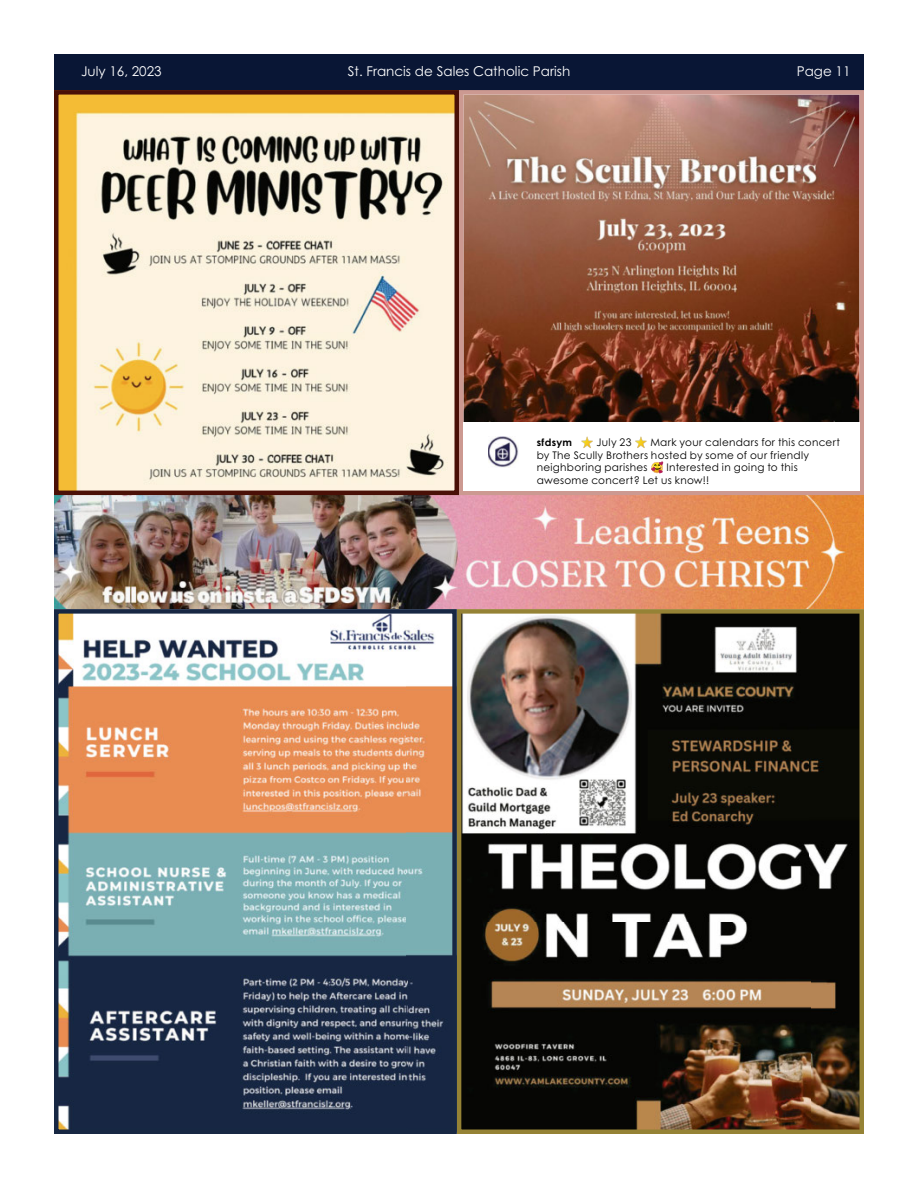
<style>
.page{position:relative;width:918px;height:1188px;background:#fff}
.page>*{position:absolute;margin:0;border:0;box-sizing:border-box;transform-origin:0 0}
.t1{font:13.5px "Century Gothic";color:#fff}
.t2{font:10.5px/12.6px "Century Gothic";letter-spacing:.025em;color:#000}
.t3{font:700 10.2px "Century Gothic";letter-spacing:.025em;color:#000}
</style>
<div class="page">
<div style="left:54px;top:54px;width:810px;height:37px;background:#091635"></div>
<img style="left:54px;top:495px;width:810px;height:114px">
<svg style="left:459px;top:90px;width:405px;height:405px;background:#8b5843"></svg>
<img style="left:59px;top:95px;width:395px;height:395px">
<div style="left:54px;top:90px;width:405px;height:405px;border:4px solid #4a1007"></div>
<img style="left:457px;top:609px;width:407px;height:525px">
<div style="left:463px;top:422px;width:397px;height:68px;background:#fff"></div>
<svg style="left:581px;top:437px;width:12px;height:11px"></svg>
<svg style="left:635px;top:437px;width:12px;height:11px"></svg>
<svg style="left:651px;top:462px;width:13px;height:11px"></svg>
<img style="left:488px;top:436px;width:30px;height:32px">
<img style="left:59px;top:614px;width:393px;height:515px">
<div style="left:54px;top:609px;width:403px;height:525px;border:4px solid #172743"></div>
<p class="t1" style="left:81px;top:66px;width:82px">July 16, 2023</p>
<p class="t1" style="left:348px;top:66px;width:224px">St. Francis de Sales Catholic Parish</p>
<p class="t1" style="left:797px;top:66px;width:55px">Page 11</p>
<p class="t2" style="left:537px;top:437px;width:305px;text-indent:114px">Mark your calendars for this concert by The Scully Brothers hosted by some of our friendly neighboring parishes</p>
<p class="t3" style="left:537px;top:438px;width:37px">sfdsym</p>
<p class="t2" style="left:597px;top:437px;width:36px">July 23</p>
<p class="t2" style="left:537px;top:462px;width:263px;text-indent:130px">Interested in going to this awesome concert? Let us know!!</p>
</div>
